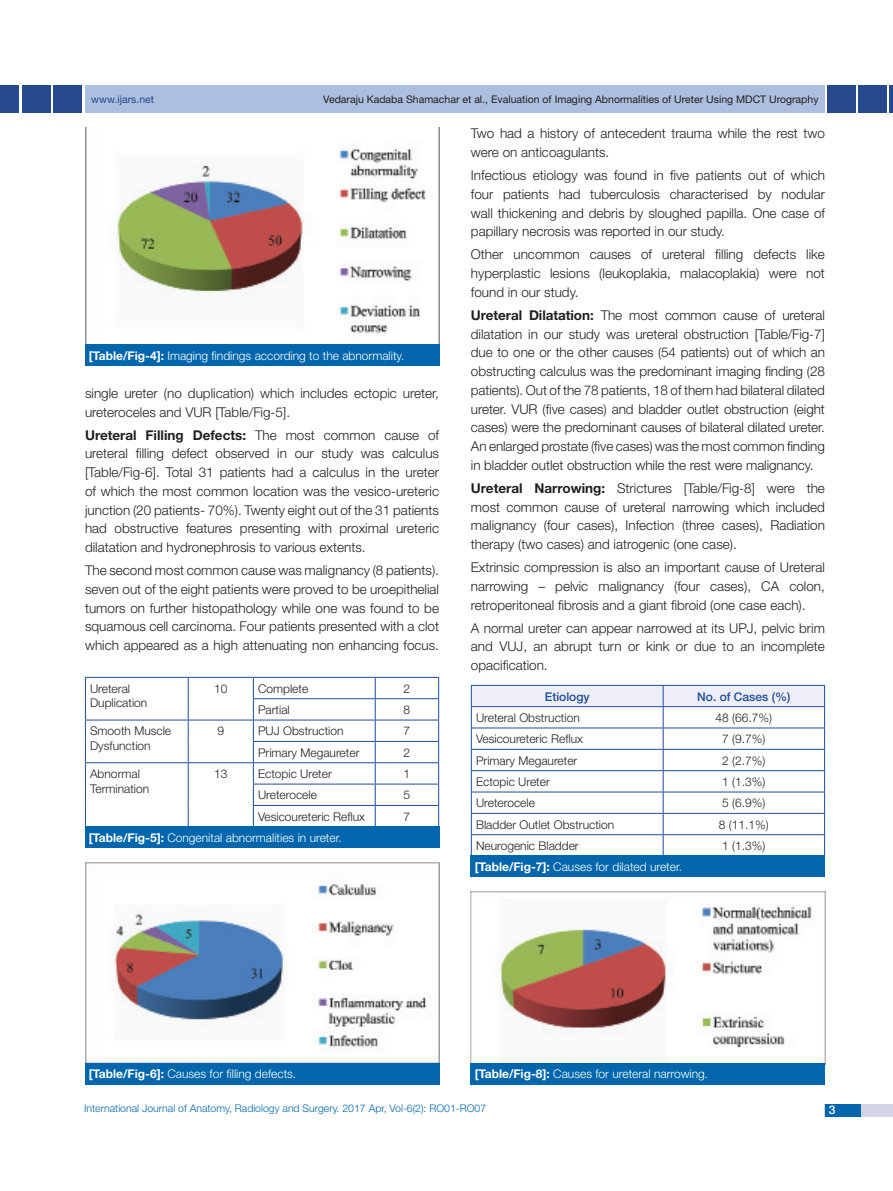
<style>
.page{position:relative;width:893px;height:1191px;background:#fff}
.page>*{position:absolute;margin:0;border:0;box-sizing:border-box;transform-origin:0 0}
.Body_Text{font:300 13.5px/18.8px "Helvetica Neue";color:#231f20;text-align:justify}
.Table_text{font:300 12px/14.4px "Helvetica Neue";color:#231f20}
.Table_text-2{font:300 12px "Helvetica Neue";color:#fff}
.Table_text-3{font:500 12px "Helvetica Neue";color:#214c99}
.t1{font:500 12px "Helvetica Neue";color:#fff}
.t2{font:10.5px "Helvetica Neue";color:#231f20}
.t3{font:300 10.5px "Helvetica Neue";color:#0166ac}
.t4{font:10.5px "Helvetica Neue";color:#25488e}
.s1{font-weight:700}
</style>
<div class="page">
<div style="left:85px;top:85px;width:740px;height:28px;background:#adbfdf"></div>
<div style="left:0;top:85px;width:19px;height:28px;background:#25488e"></div>
<div style="left:22px;top:85px;width:29px;height:28px;background:#25488e"></div>
<hr style="left:889px;top:85px;width:4px;height:28px;background:#25488e">
<div style="left:858px;top:85px;width:29px;height:28px;background:#25488e"></div>
<div style="left:825px;top:1103px;width:68px;height:13px;background:#d3d5e7"></div>
<div style="left:825px;top:1103px;width:35px;height:13px;background:#0166ac"></div>
<div style="left:53px;top:85px;width:29px;height:28px;background:#25488e"></div>
<div style="left:827px;top:85px;width:29px;height:28px;background:#25488e"></div>
<img style="left:85px;top:128px;width:354px;height:216px">
<img style="left:85px;top:862px;width:354px;height:200px">
<img style="left:471px;top:891px;width:354px;height:171px">
<div style="left:85px;top:344px;width:354px;height:22px;background:#0166ac"></div>
<hr style="left:85px;top:677px;width:103px;height:1px;background:#214c99">
<hr style="left:188px;top:677px;width:65px;height:1px;background:#214c99">
<hr style="left:253px;top:677px;width:122px;height:1px;background:#214c99">
<hr style="left:375px;top:677px;width:64px;height:1px;background:#214c99">
<hr style="left:253px;top:698px;width:122px;height:1px;background:#214c99">
<hr style="left:375px;top:698px;width:64px;height:1px;background:#214c99">
<svg style="left:85px;top:677px;width:1px;height:149px"></svg>
<svg style="left:188px;top:677px;width:1px;height:149px"></svg>
<svg style="left:253px;top:677px;width:1px;height:149px"></svg>
<svg style="left:375px;top:677px;width:1px;height:149px"></svg>
<svg style="left:438px;top:677px;width:1px;height:149px"></svg>
<hr style="left:85px;top:719px;width:103px;height:1px;background:#214c99">
<hr style="left:85px;top:762px;width:103px;height:1px;background:#214c99">
<hr style="left:188px;top:719px;width:65px;height:1px;background:#214c99">
<hr style="left:188px;top:762px;width:65px;height:1px;background:#214c99">
<hr style="left:253px;top:719px;width:122px;height:1px;background:#214c99">
<hr style="left:253px;top:741px;width:122px;height:1px;background:#214c99">
<hr style="left:253px;top:762px;width:122px;height:1px;background:#214c99">
<hr style="left:253px;top:783px;width:122px;height:1px;background:#214c99">
<hr style="left:253px;top:805px;width:122px;height:1px;background:#214c99">
<hr style="left:375px;top:719px;width:64px;height:1px;background:#214c99">
<hr style="left:375px;top:741px;width:64px;height:1px;background:#214c99">
<hr style="left:375px;top:762px;width:64px;height:1px;background:#214c99">
<hr style="left:375px;top:783px;width:64px;height:1px;background:#214c99">
<hr style="left:375px;top:805px;width:64px;height:1px;background:#214c99">
<div style="left:85px;top:826px;width:354px;height:22px;background:#0166ac"></div>
<div style="left:85px;top:1062px;width:354px;height:22px;background:#0166ac"></div>
<svg style="left:471px;top:685px;width:354px;height:170px"></svg>
<hr style="left:471px;top:749px;width:192px;height:1px;background:#214c99">
<hr style="left:471px;top:770px;width:192px;height:1px;background:#214c99">
<hr style="left:471px;top:791px;width:192px;height:1px;background:#214c99">
<hr style="left:471px;top:813px;width:192px;height:1px;background:#214c99">
<hr style="left:471px;top:834px;width:192px;height:1px;background:#214c99">
<hr style="left:663px;top:749px;width:162px;height:1px;background:#214c99">
<hr style="left:663px;top:770px;width:162px;height:1px;background:#214c99">
<hr style="left:663px;top:791px;width:162px;height:1px;background:#214c99">
<hr style="left:663px;top:813px;width:162px;height:1px;background:#214c99">
<hr style="left:663px;top:834px;width:162px;height:1px;background:#214c99">
<div style="left:471px;top:855px;width:354px;height:22px;background:#0166ac"></div>
<div style="left:471px;top:1062px;width:354px;height:22px;background:#0166ac"></div>
<p class="t4" style="left:91px;top:93px;width:64px">www.ijars.net</p>
<p class="t2" style="left:323px;top:93px;width:497px">Vedaraju Kadaba Shamachar et al., Evaluation of Imaging Abnormalities of Ureter Using MDCT Urography</p>
<p class="Table_text-2" style="left:89px;top:348px;width:317px"><span class="s1">[Table/Fig-4]:</span> Imaging findings according to the abnormality.</p>
<p class="Body_Text" style="left:85px;top:383px;width:355px">single ureter (no duplication) which includes ectopic ureter, ureteroceles and VUR [Table/Fig-5].</p>
<p class="Body_Text" style="left:85px;top:425px;width:356px"><span class="s1">Ureteral Filling Defects:</span> The most common cause of ureteral filling defect observed in our study was calculus [Table/Fig-6]. Total 31 patients had a calculus in the ureter of which the most common location was the vesico-ureteric junction (20 patients- 70%). Twenty eight out of the 31 patients had obstructive features presenting with proximal ureteric dilatation and hydronephrosis to various extents.</p>
<p class="Body_Text" style="left:85px;top:560px;width:356px">The second most common cause was malignancy (8 patients). seven out of the eight patients were proved to be uroepithelial tumors on further histopathology while one was found to be squamous cell carcinoma. Four patients presented with a clot which appeared as a high attenuating non enhancing focus.</p>
<p class="Table_text" style="left:90px;top:681px;width:59px">Ureteral<br>Duplication</p>
<p class="Table_text" style="left:214px;top:681px;width:15px">10</p>
<p class="Table_text" style="left:258px;top:681px;width:52px">Complete</p>
<p class="Table_text" style="left:404px;top:681px;width:8px">2</p>
<p class="Table_text" style="left:258px;top:702px;width:33px">Partial</p>
<p class="Table_text" style="left:404px;top:702px;width:8px">8</p>
<p class="Table_text" style="left:90px;top:723px;width:83px">Smooth Muscle<br>Dysfunction</p>
<p class="Table_text" style="left:217px;top:723px;width:8px">9</p>
<p class="Table_text" style="left:258px;top:723px;width:87px">PUJ Obstruction</p>
<p class="Table_text" style="left:404px;top:723px;width:8px">7</p>
<p class="Table_text" style="left:258px;top:745px;width:103px">Primary Megaureter</p>
<p class="Table_text" style="left:404px;top:745px;width:8px">2</p>
<p class="Table_text" style="left:90px;top:766px;width:61px">Abnormal<br>Termination</p>
<p class="Table_text" style="left:214px;top:766px;width:15px">13</p>
<p class="Table_text" style="left:258px;top:766px;width:75px">Ectopic Ureter</p>
<p class="Table_text" style="left:404px;top:766px;width:8px">1</p>
<p class="Table_text" style="left:258px;top:787px;width:60px">Ureterocele</p>
<p class="Table_text" style="left:404px;top:787px;width:8px">5</p>
<p class="Table_text" style="left:258px;top:809px;width:108px">Vesicoureteric Reflux</p>
<p class="Table_text" style="left:404px;top:809px;width:8px">7</p>
<p class="Table_text-2" style="left:89px;top:830px;width:254px"><span class="s1">[Table/Fig-5]:</span> Congenital abnormalities in ureter.</p>
<p class="Body_Text" style="left:471px;top:124px;width:355px">Two had a history of antecedent trauma while the rest two were on anticoagulants.</p>
<p class="Body_Text" style="left:471px;top:165px;width:356px">Infectious etiology was found in five patients out of which four patients had tuberculosis characterised by nodular wall thickening and debris by sloughed papilla. One case of papillary necrosis was reported in our study.</p>
<p class="Body_Text" style="left:471px;top:245px;width:356px">Other uncommon causes of ureteral filling defects like hyperplastic lesions (leukoplakia, malacoplakia) were not found in our study.</p>
<p class="Body_Text" style="left:471px;top:305px;width:356px"><span class="s1">Ureteral Dilatation:</span> The most common cause of ureteral dilatation in our study was ureteral obstruction [Table/Fig-7] due to one or the other causes (54 patients) out of which an obstructing calculus was the predominant imaging finding (28 patients). Out of the 78 patients, 18 of them had bilateral dilated ureter. VUR (five cases) and bladder outlet obstruction (eight cases) were the predominant causes of bilateral dilated ureter.<br>An enlarged prostate (five cases) was the most common finding in bladder outlet obstruction while the rest were malignancy.</p>
<p class="Body_Text" style="left:471px;top:478px;width:355px"><span class="s1">Ureteral Narrowing:</span> Strictures [Table/Fig-8] were the most common cause of ureteral narrowing which included malignancy (four cases), Infection (three cases), Radiation therapy (two cases) and iatrogenic (one case).</p>
<p class="Body_Text" style="left:471px;top:557px;width:356px">Extrinsic compression is also an important cause of Ureteral narrowing – pelvic malignancy (four cases), CA colon, retroperitoneal fibrosis and a giant fibroid (one case each).</p>
<p class="Body_Text" style="left:471px;top:618px;width:356px">A normal ureter can appear narrowed at its UPJ, pelvic brim and VUJ, an abrupt turn or kink or due to an incomplete opacification.</p>
<p class="Table_text-3" style="left:545px;top:689px;width:46px">Etiology</p>
<p class="Table_text-3" style="left:697px;top:689px;width:95px">No. of Cases (%)</p>
<p class="Table_text" style="left:476px;top:710px;width:105px">Ureteral Obstruction</p>
<p class="Table_text" style="left:716px;top:710px;width:58px">48 (66.7%)</p>
<p class="Table_text" style="left:476px;top:731px;width:108px">Vesicoureteric Reflux</p>
<p class="Table_text" style="left:722px;top:731px;width:45px">7 (9.7%)</p>
<p class="Table_text" style="left:476px;top:753px;width:103px">Primary Megaureter</p>
<p class="Table_text" style="left:722px;top:753px;width:45px">2 (2.7%)</p>
<p class="Table_text" style="left:476px;top:774px;width:75px">Ectopic Ureter</p>
<p class="Table_text" style="left:722px;top:774px;width:45px">1 (1.3%)</p>
<p class="Table_text" style="left:476px;top:795px;width:60px">Ureterocele</p>
<p class="Table_text" style="left:722px;top:795px;width:45px">5 (6.9%)</p>
<p class="Table_text" style="left:476px;top:817px;width:140px">Bladder Outlet Obstruction</p>
<p class="Table_text" style="left:719px;top:817px;width:51px">8 (11.1%)</p>
<p class="Table_text" style="left:476px;top:838px;width:104px">Neurogenic Bladder</p>
<p class="Table_text" style="left:722px;top:838px;width:45px">1 (1.3%)</p>
<p class="Table_text-2" style="left:475px;top:859px;width:209px"><span class="s1">[Table/Fig-7]:</span> Causes for dilated ureter.</p>
<p class="Table_text-2" style="left:89px;top:1066px;width:209px"><span class="s1">[Table/Fig-6]:</span> Causes for filling defects.</p>
<p class="Table_text-2" style="left:475px;top:1066px;width:235px"><span class="s1">[Table/Fig-8]:</span> Causes for ureteral narrowing.</p>
<p class="t3" style="left:84px;top:1101px;width:404px">International Journal of Anatomy, Radiology and Surgery. 2017 Apr, Vol-6(2): RO01-RO07</p>
<p class="t1" style="left:829px;top:1102px;width:8px">3</p>
</div>
